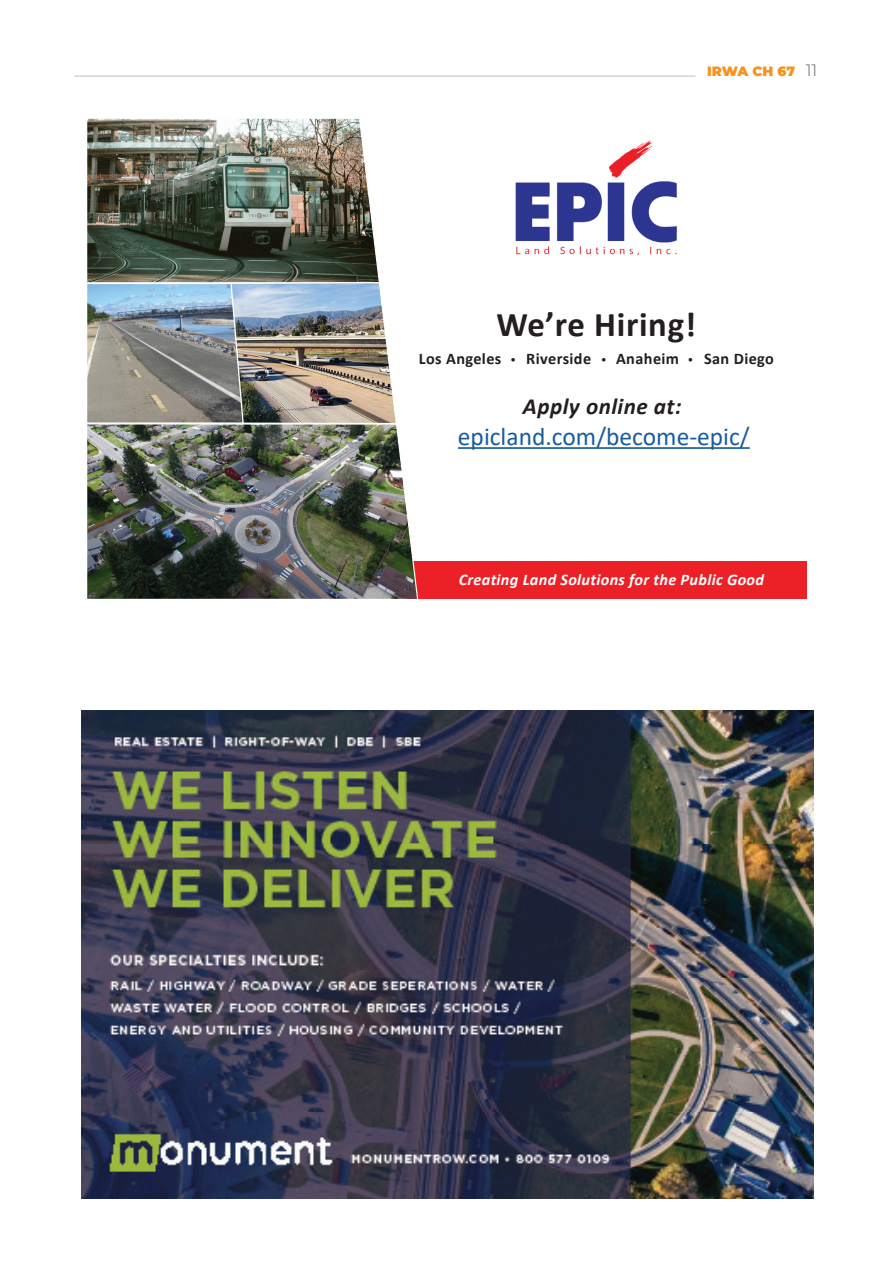
<style>
.page{position:relative;width:893px;height:1263px;background:#fff}
.page>*{position:absolute;margin:0;border:0;box-sizing:border-box;transform-origin:0 0}
.t1{font:700 34.8px "Calibri";letter-spacing:.02em;color:#231f20}
.t2{font:34.8px "Minion Pro";color:#231f20}
.t3{font:25.5px "Calibri";color:#175d9e}
.t4{font:italic 700 23.25px "Calibri";letter-spacing:.02em;color:#231f20}
.t5{font:italic 700 16.2px "Calibri";letter-spacing:.02em;color:#fff}
.t6{font:700 16.2px "Calibri";letter-spacing:.025em;color:#231f20}
.t7{font:900 13.5px "Montserrat";color:#f7931d}
.s1{font-weight:300;font-size:16.5px;color:#636366}
</style>
<div class="page">
<div style="left:408px;top:562px;width:399px;height:37px;background:#ec2128"></div>
<img style="left:87px;top:119px;width:292px;height:162px">
<img style="left:87px;top:281px;width:309px;height:142px">
<img style="left:87px;top:424px;width:332px;height:175px">
<hr style="left:458px;top:447px;width:292px;height:2px;background:#175d9e">
<img style="left:515px;top:140px;width:162px;height:116px">
<img style="left:81px;top:711px;width:732px;height:488px">
<hr style="left:74px;top:76px;width:621px;height:1px;background:#bcbdc0">
<p class="t7" style="left:707px;top:61px;width:112px">IRWA CH 67 <span class="s1">11</span></p>
<h1 class="t1" style="left:496px;top:300px;width:201px">We’re Hiring!</h1>
<p class="t6" style="left:419px;top:347px;width:84px">Los Angeles</p>
<p class="t6" style="left:526px;top:347px;width:66px">Riverside</p>
<p class="t6" style="left:616px;top:347px;width:65px">Anaheim</p>
<p class="t6" style="left:704px;top:347px;width:71px">San Diego</p>
<h1 class="t2" style="left:510px;top:337px;width:8px">.</h1>
<h1 class="t2" style="left:601px;top:337px;width:8px">.</h1>
<h1 class="t2" style="left:687px;top:336px;width:8px">.</h1>
<h3 class="t4" style="left:523px;top:390px;width:160px">Apply online at:</h3>
<h2 class="t3" style="left:458px;top:419px;width:293px">epicland.com/become-epic/</h2>
<p class="t5" style="left:459px;top:568px;width:307px">Creating Land Solutions for the Public Good</p>
</div>
